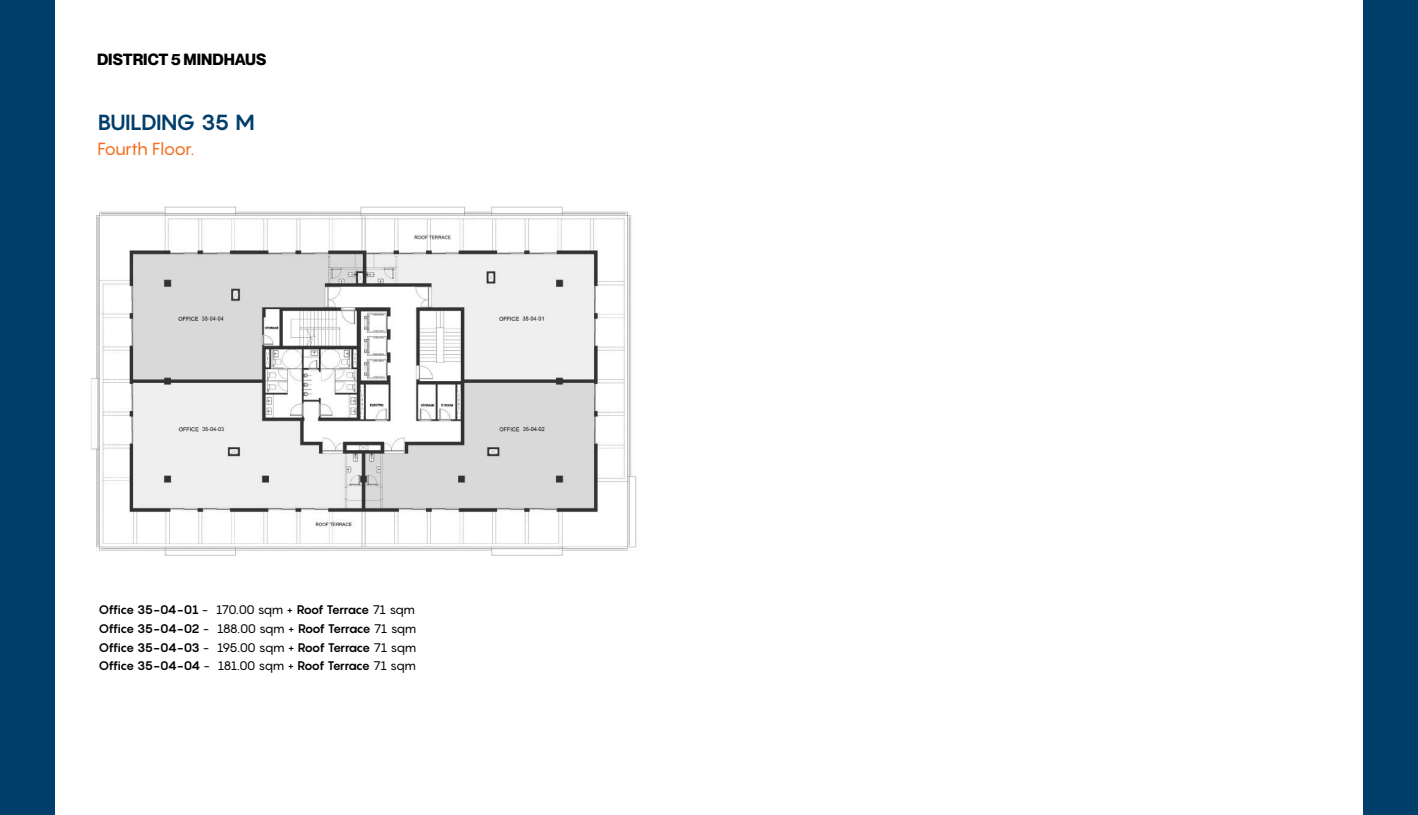
<style>
.page{position:relative;width:1418px;height:815px;background:#fff}
.page>*{position:absolute;margin:0;border:0;box-sizing:border-box;transform-origin:0 0}
.t1{font:700 21.5px "Pangram";letter-spacing:-.055em;color:#003e6b}
.t2{font:17.25px "Pangram";letter-spacing:-.045em;color:#f36f21}
.t3{font:700 15.88px "Neue Montreal";color:#000}
.t4{font:700 12.38px/18.6px "Pangram";letter-spacing:-.08em;color:#000;text-align:justify}
.s1{font-weight:400}
</style>
<div class="page">
<img style="left:91px;top:206px;width:546px;height:350px">
<div style="left:1363px;top:0;width:54px;height:815px;background:#003e6b"></div>
<div style="left:0;top:0;width:55px;height:815px;background:#003e6b"></div>
<p class="t3" style="left:97px;top:50px;width:171px">DISTRICT 5 MINDHAUS</p>
<h1 class="t1" style="left:97px;top:109px;width:159px">BUILDING 35 M</h1>
<h2 class="t2" style="left:97px;top:137px;width:98px">Fourth Floor.</h2>
<p class="t4" style="left:99px;top:600px;width:319px">Office 35-04-01 <span class="s1">- 170.00 sqm +</span> Roof Terrace <span class="s1">71 sqm </span>Office 35-04-02 <span class="s1">- 188.00 sqm +</span> Roof Terrace <span class="s1">71 sqm </span>Office 35-04-03 <span class="s1">- 195.00 sqm +</span> Roof Terrace <span class="s1">71 sqm </span>Office 35-04-04 <span class="s1">- 181.00 sqm +</span> Roof Terrace <span class="s1">71 sqm</span></p>
</div>
